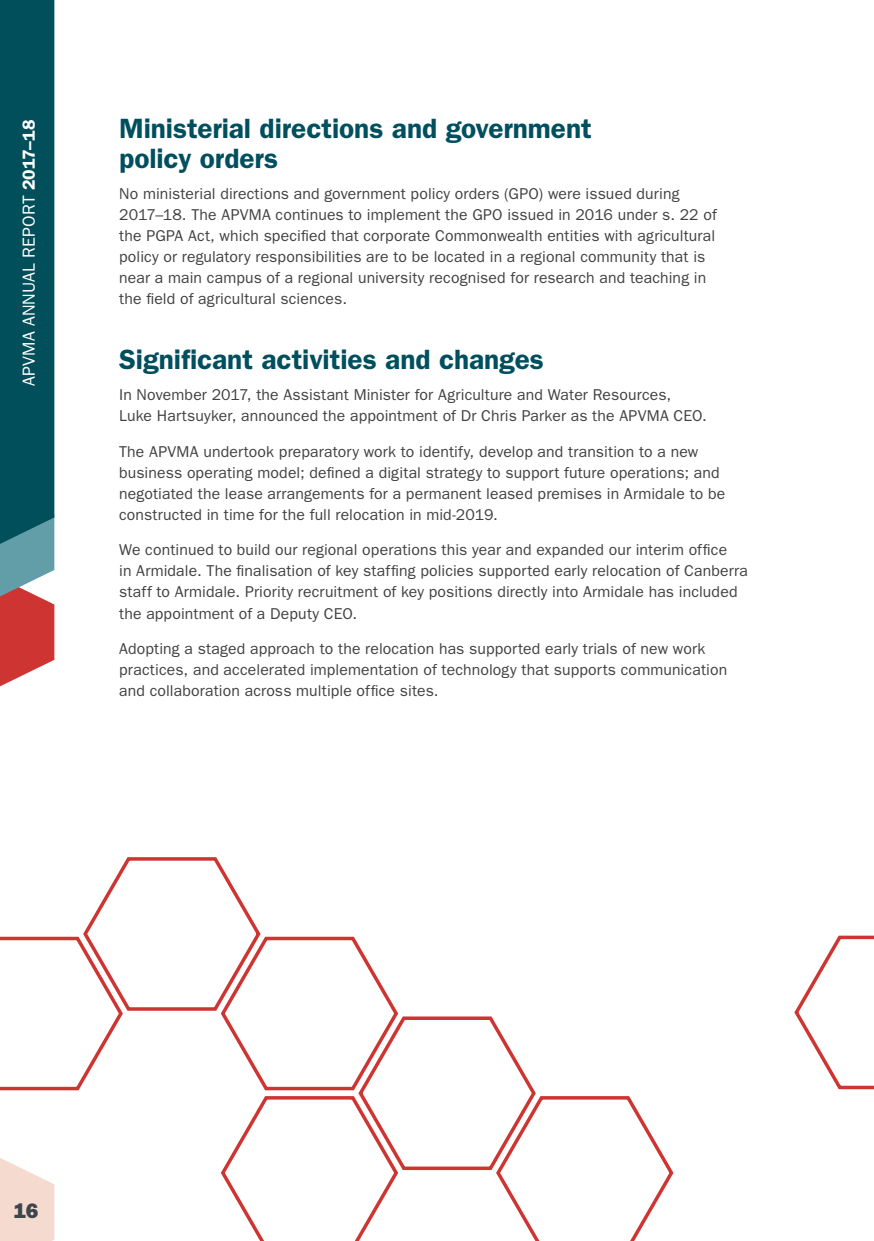
<style>
.page{position:relative;width:874px;height:1241px;background:#fff}
.page>*{position:absolute;margin:0;border:0;box-sizing:border-box;transform-origin:0 0}
.t1{font:600 28px/29.8px "ITC Franklin Gothic Std";letter-spacing:-.005em;color:#004f5e}
.t2{font:21px "ITC Franklin Gothic Std Hvy";color:#3c474d}
.t3{font:17.5px "ITC Franklin Gothic Std";letter-spacing:.01em;color:#fff}
.Body{font:15.75px/21px "ITC Franklin Gothic Std";letter-spacing:.01em;color:#414042}
.s1{font-weight:600}
</style>
<div class="page">
<svg style="left:0;top:0;width:54px;height:686px;background:#27565f"></svg>
<svg style="left:794px;top:935px;width:79px;height:155px"></svg>
<svg style="left:0;top:857px;width:674px;height:383px"></svg>
<p class="t3" style="left:19px;top:386px;width:268px;rotate:-90deg">APVMA ANNUAL REPORT <span class="s1">2017–18</span></p>
<h1 class="t1" style="left:119px;top:114px;width:474px">Ministerial directions and government policy orders</h1>
<p class="Body" style="left:119px;top:183px;width:599px">No ministerial directions and government policy orders (GPO) were issued during 2017–18. The APVMA continues to implement the GPO issued in 2016 under s. 22 of the PGPA Act, which specified that corporate Commonwealth entities with agricultural policy or regulatory responsibilities are to be located in a regional community that is near a main campus of a regional university recognised for research and teaching in the field of agricultural sciences.</p>
<h1 class="t1" style="left:119px;top:344px;width:426px">Significant activities and changes</h1>
<p class="Body" style="left:119px;top:384px;width:588px">In November 2017, the Assistant Minister for Agriculture and Water Resources,<br>Luke Hartsuyker, announced the appointment of Dr Chris Parker as the APVMA CEO.</p>
<p class="Body" style="left:119px;top:440px;width:607px">The APVMA undertook preparatory work to identify, develop and transition to a new business operating model; defined a digital strategy to support future operations; and negotiated the lease arrangements for a permanent leased premises in Armidale to be constructed in time for the full relocation in mid-2019.</p>
<p class="Body" style="left:119px;top:539px;width:630px">We continued to build our regional operations this year and expanded our interim office<br>in Armidale. The finalisation of key staffing policies supported early relocation of Canberra staff to Armidale. Priority recruitment of key positions directly into Armidale has included the appointment of a Deputy CEO.</p>
<p class="Body" style="left:119px;top:638px;width:609px">Adopting a staged approach to the relocation has supported early trials of new work practices, and accelerated implementation of technology that supports communication and collaboration across multiple office sites.</p>
<h2 class="t2" style="left:14px;top:1198px;width:26px">16</h2>
</div>
